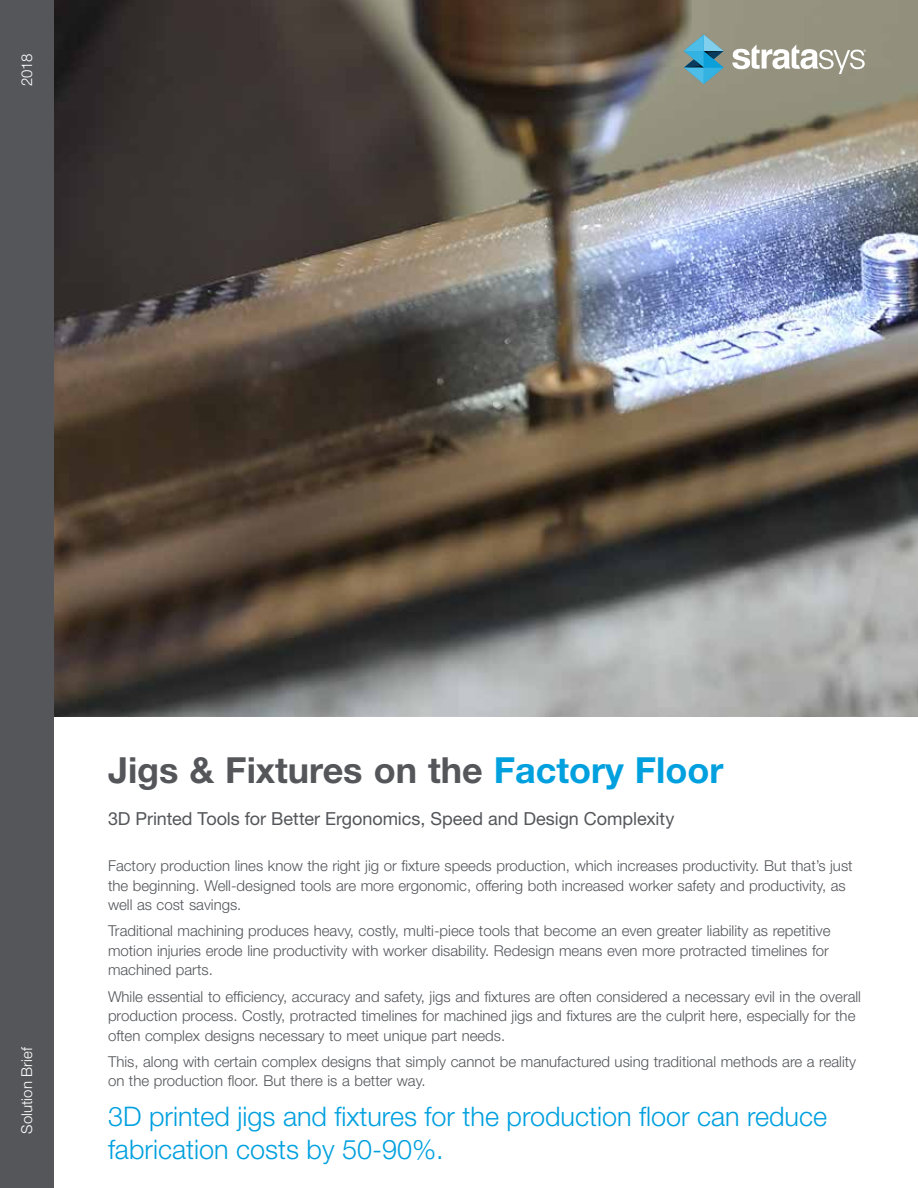
<style>
.page{position:relative;width:918px;height:1188px;background:#fff}
.page>*{position:absolute;margin:0;border:0;box-sizing:border-box;transform-origin:0 0}
.t1{font:700 36px "Helvetica Neue LT Std";color:#54565a}
.t2{font:300 27px/33px "Helvetica Neue LT Std";color:#00a0df}
.t3{font:18px "Helvetica Neue LT Std";letter-spacing:-.005em;color:#54565a}
.t4{font:300 15px/19.5px "Helvetica Neue LT Std";color:#54565a}
.t5{font:300 15px "Helvetica Neue LT Std";letter-spacing:.005em;color:#fff}
.s1{color:#00a0df}
</style>
<div class="page">
<img style="left:54px;top:0;width:864px;height:716px">
<div style="left:0;top:0;width:54px;height:1188px;background:#54565a"></div>
<svg style="left:684px;top:35px;width:40px;height:49px;background:#5f9daf"></svg>
<svg style="left:732px;top:44px;width:134px;height:30px"></svg>
<p class="t5" style="left:18px;top:86px;width:33px;rotate:-90deg">2018</p>
<p class="t5" style="left:18px;top:1134px;width:89px;rotate:-90deg">Solution Brief</p>
<h1 class="t1" style="left:108px;top:748px;width:617px">Jigs &amp; Fixtures on the <span class="s1">Factory Floor</span></h1>
<p class="t3" style="left:108px;top:807px;width:568px">3D Printed Tools for Better Ergonomics, Speed and Design Complexity</p>
<p class="t4" style="left:108px;top:856px;width:746px">Factory production lines know the right jig or fixture speeds production, which increases productivity. But that’s just the beginning. Well-designed tools are more ergonomic, offering both increased worker safety and productivity, as well as cost savings.</p>
<p class="t4" style="left:108px;top:921px;width:724px;text-align:justify">Traditional machining produces heavy, costly, multi-piece tools that become an even greater liability as repetitive motion injuries erode line productivity with worker disability. Redesign means even more protracted timelines for machined parts.</p>
<p class="t4" style="left:108px;top:986px;width:755px">While essential to efficiency, accuracy and safety, jigs and fixtures are often considered a necessary evil in the overall production process. Costly, protracted timelines for machined jigs and fixtures are the culprit here, especially for the often complex designs necessary to meet unique part needs.</p>
<p class="t4" style="left:108px;top:1051px;width:750px">This, along with certain complex designs that simply cannot be manufactured using traditional methods are a reality on the production floor. But there is a better way.</p>
<h2 class="t2" style="left:108px;top:1099px;width:721px">3D printed jigs and fixtures for the production floor can reduce fabrication costs by 50-90%.</h2>
</div>
